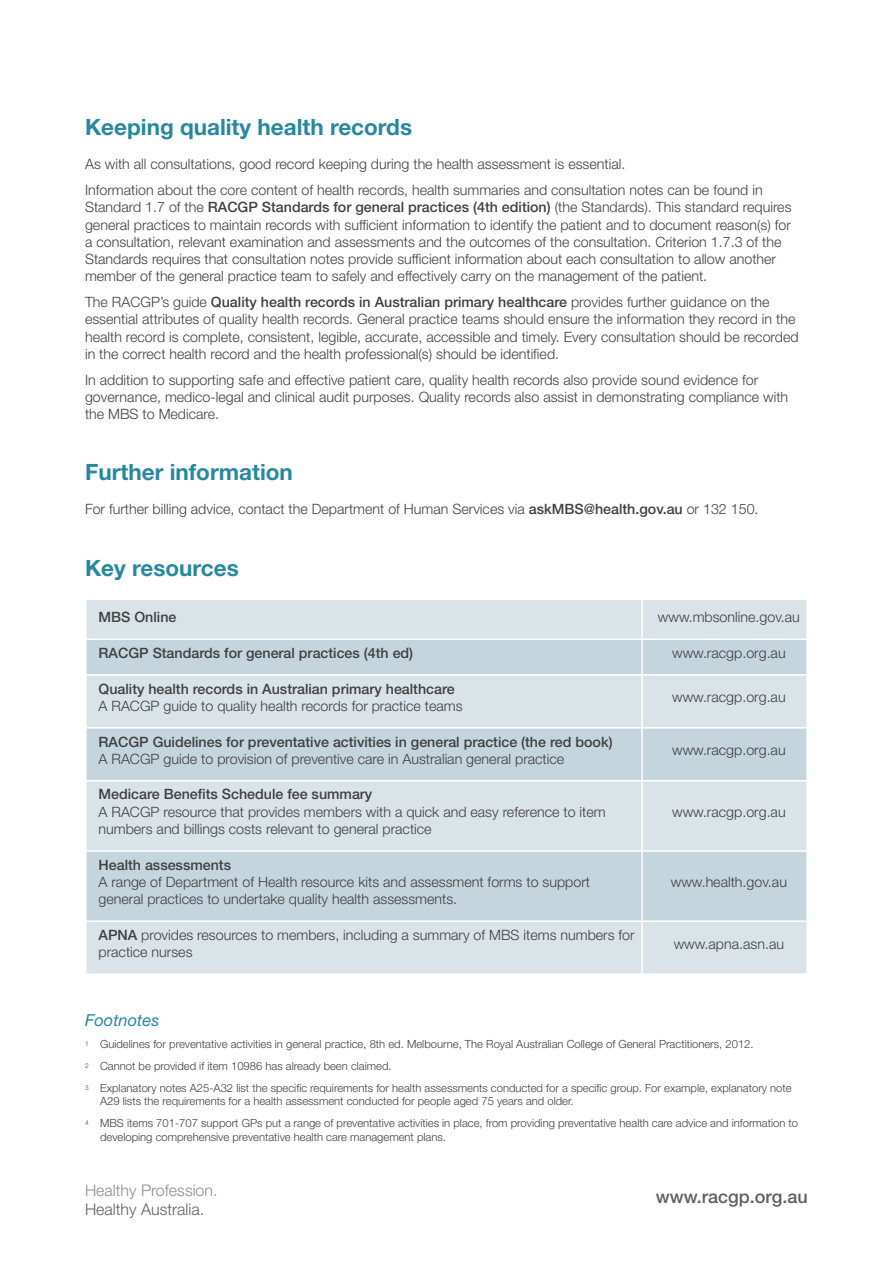
<style>
.page{position:relative;width:893px;height:1263px;background:#fff}
.page>*{position:absolute;margin:0;border:0;box-sizing:border-box;transform-origin:0 0}
.t1{font:700 22.5px "Helvetica Neue LT Std";color:#27889f}
.t2{font:500 18px "Helvetica Neue LT Std";color:#5f6062}
.t3{font:italic 16.5px "Helvetica Neue LT Std";color:#27889f}
.t4{font:300 16.05px "Helvetica Neue LT Std";color:#8c8e90}
.t5{font:300 16.05px "Helvetica Neue LT Std";color:#5f6062}
.t6{font:300 14.25px/17.2px "Helvetica Neue LT Std";color:#414042}
.t7{font:500 14.25px "Helvetica Neue LT Std";color:#414042}
.t8{font:300 11.25px/22px "Helvetica Neue LT Std";color:#414042}
.s1{font-weight:500}
</style>
<div class="page">
<div style="left:87px;top:600px;width:719px;height:373px;background:#d9e3e8"></div>
<svg style="left:87px;top:640px;width:719px;height:280px;background:#cddbe1"></svg>
<hr style="left:641px;top:600px;width:2px;height:38px;background:#fff">
<hr style="left:85px;top:638px;width:557px;height:2px;background:#fff">
<hr style="left:642px;top:638px;width:166px;height:2px;background:#fff">
<hr style="left:641px;top:640px;width:2px;height:34px;background:#fff">
<hr style="left:85px;top:674px;width:557px;height:2px;background:#fff">
<hr style="left:642px;top:674px;width:166px;height:2px;background:#fff">
<hr style="left:641px;top:676px;width:2px;height:51px;background:#fff">
<hr style="left:85px;top:727px;width:557px;height:1px;background:#fff">
<hr style="left:642px;top:727px;width:166px;height:1px;background:#fff">
<hr style="left:641px;top:728px;width:2px;height:52px;background:#fff">
<hr style="left:85px;top:780px;width:557px;height:1px;background:#fff">
<hr style="left:642px;top:780px;width:166px;height:1px;background:#fff">
<hr style="left:641px;top:781px;width:2px;height:69px;background:#fff">
<hr style="left:85px;top:850px;width:557px;height:2px;background:#fff">
<hr style="left:642px;top:850px;width:166px;height:2px;background:#fff">
<hr style="left:641px;top:852px;width:2px;height:68px;background:#fff">
<hr style="left:85px;top:920px;width:557px;height:2px;background:#fff">
<hr style="left:642px;top:920px;width:166px;height:2px;background:#fff">
<hr style="left:641px;top:922px;width:2px;height:51px;background:#fff">
<h1 class="t1" style="left:85px;top:113px;width:329px">Keeping quality health records</h1>
<p class="t6" style="left:85px;top:151px;width:679px;line-height:25.8px">As with all consultations, good record keeping during the health assessment is essential.<br>Information about the core content of health records, health summaries and consultation notes can be found in</p>
<p class="t6" style="left:85px;top:198px;width:708px">Standard 1.7 of the <span class="s1">RACGP Standards for general practices (4th edition)</span> (the Standards). This standard requires general practices to maintain records with sufficient information to identify the patient and to document reason(s) for a consultation, relevant examination and assessments and the outcomes of the consultation. Criterion 1.7.3 of the Standards requires that consultation notes provide sufficient information about each consultation to allow another member of the general practice team to safely and effectively carry on the management of the patient.</p>
<p class="t6" style="left:85px;top:293px;width:715px">The RACGP’s guide <span class="s1">Quality health records in Australian primary healthcare</span> provides further guidance on the essential attributes of quality health records. General practice teams should ensure the information they record in the health record is complete, consistent, legible, accurate, accessible and timely. Every consultation should be recorded in the correct health record and the health professional(s) should be identified.</p>
<p class="t6" style="left:85px;top:371px;width:705px">In addition to supporting safe and effective patient care, quality health records also provide sound evidence for governance, medico-legal and clinical audit purposes. Quality records also assist in demonstrating compliance with the MBS to Medicare.</p>
<h1 class="t1" style="left:85px;top:458px;width:209px">Further information</h1>
<p class="t6" style="left:85px;top:500px;width:675px">For further billing advice, contact the Department of Human Services via <span class="s1">askMBS@health.gov.au</span> or 132 150.</p>
<h1 class="t1" style="left:85px;top:553px;width:155px">Key resources</h1>
<p class="t7" style="left:99px;top:609px;width:79px">MBS Online</p>
<p class="t6" style="left:658px;top:608px;width:144px">www.mbsonline.gov.au</p>
<p class="t7" style="left:99px;top:644px;width:316px">RACGP Standards for general practices (4th ed)</p>
<p class="t6" style="left:672px;top:644px;width:115px">www.racgp.org.au</p>
<p class="t7" style="left:99px;top:680px;width:358px">Quality health records in Australian primary healthcare</p>
<p class="t6" style="left:99px;top:697px;width:366px">A RACGP guide to quality health records for practice teams</p>
<p class="t6" style="left:672px;top:688px;width:115px">www.racgp.org.au</p>
<p class="t7" style="left:99px;top:733px;width:516px">RACGP Guidelines for preventative activities in general practice (the red book)</p>
<p class="t6" style="left:99px;top:750px;width:467px">A RACGP guide to provision of preventive care in Australian general practice</p>
<p class="t6" style="left:672px;top:741px;width:115px">www.racgp.org.au</p>
<p class="t7" style="left:99px;top:786px;width:275px">Medicare Benefits Schedule fee summary</p>
<p class="t6" style="left:99px;top:803px;width:509px">A RACGP resource that provides members with a quick and easy reference to item numbers and billings costs relevant to general practice</p>
<p class="t6" style="left:672px;top:803px;width:115px">www.racgp.org.au</p>
<p class="t7" style="left:99px;top:856px;width:134px">Health assessments</p>
<p class="t6" style="left:99px;top:873px;width:493px">A range of Department of Health resource kits and assessment forms to support general practices to undertake quality health assessments.</p>
<p class="t6" style="left:671px;top:873px;width:118px">www.health.gov.au</p>
<p class="t6" style="left:99px;top:926px;width:538px"><span class="s1">APNA</span> provides resources to members, including a summary of MBS items numbers for practice nurses</p>
<p class="t6" style="left:674px;top:934px;width:112px">www.apna.asn.au</p>
<p class="t3" style="left:85px;top:1010px;width:76px">Footnotes</p>
<p class="t8" style="left:85px;top:1032px;width:708px"><sup>1</sup> Guidelines for preventative activities in general practice, 8th ed. Melbourne, The Royal Australian College of General Practitioners, 2012.<br><sup>2</sup> Cannot be provided if item 10986 has already been claimed.<br><sup>3</sup> Explanatory notes A25-A32 list the specific requirements for health assessments conducted for a specific group. For example, explanatory note</p>
<p class="t8" style="left:85px;top:1090px;width:715px;text-indent:15px">A29 lists the requirements for a health assessment conducted for people aged 75 years and older.<br><sup>4</sup> MBS items 701-707 support GPs put a range of preventative activities in place, from providing preventative health care advice and information to</p>
<p class="t8" style="left:100px;top:1125px;width:347px">developing comprehensive preventative health care management plans.</p>
<p class="t4" style="left:85px;top:1180px;width:134px">Healthy Profession.</p>
<p class="t5" style="left:85px;top:1200px;width:121px">Healthy Australia.</p>
<p class="t2" style="left:656px;top:1186px;width:154px">www.racgp.org.au</p>
</div>
